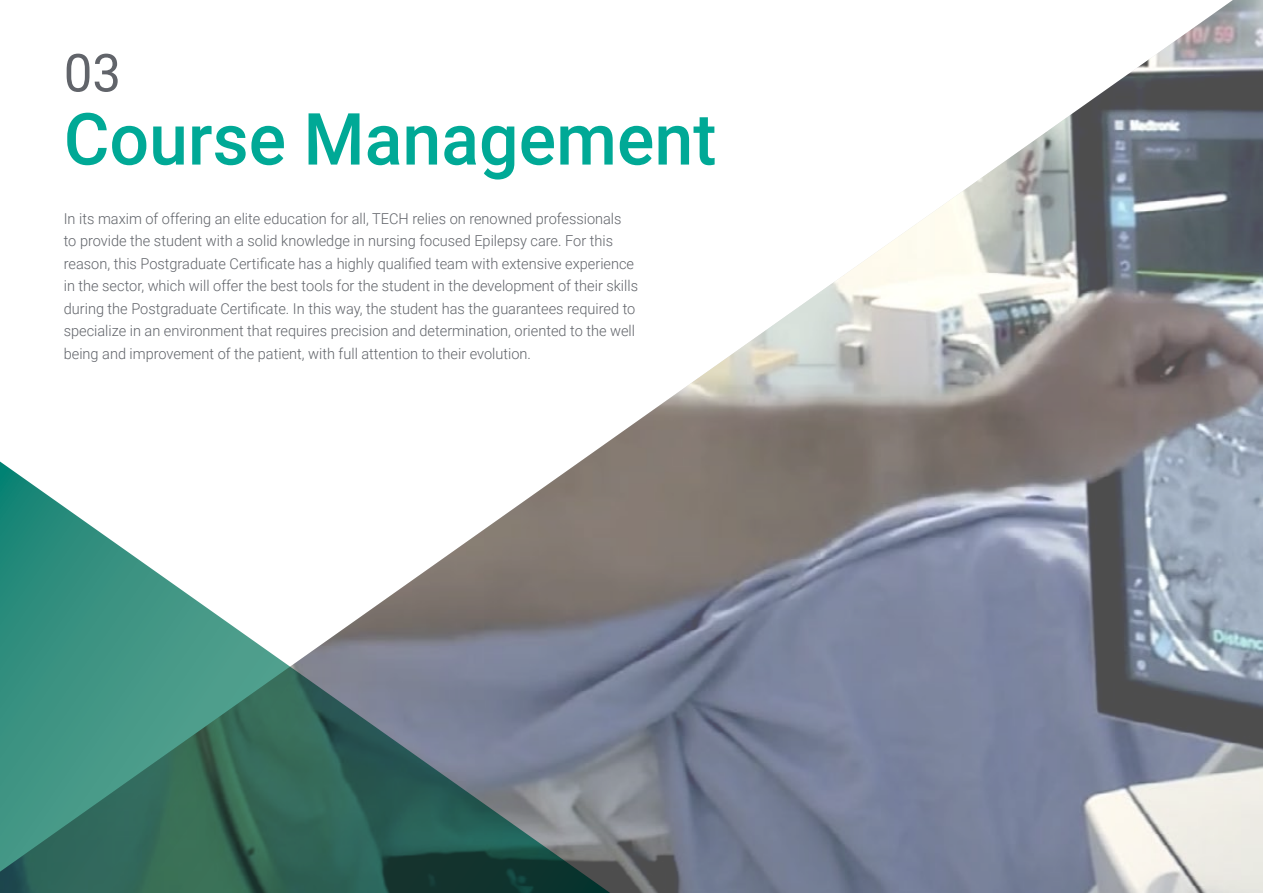
<style>
.page{position:relative;width:1263px;height:893px;background:#fff}
.page>*{position:absolute;margin:0;border:0;box-sizing:border-box;transform-origin:0 0}
.t1{font:500 72px "Roboto";color:#00a996}
.t2{font:52.5px "Roboto";color:#61646a}
.t3{font:300 15px/22.5px "Roboto";color:#61646a}
</style>
<div class="page">
<img style="left:602px;top:0;width:661px;height:893px">
<svg style="left:0;top:446px;width:640px;height:447px"></svg>
<h2 class="t2" style="left:64px;top:36px;width:59px">03</h2>
<h1 class="t1" style="left:64px;top:89px;width:654px">Course Management</h1>
<p class="t3" style="left:64px;top:207px;width:576px">In its maxim of offering an elite education for all, TECH relies on renowned professionals<br>to provide the student with a solid knowledge in nursing focused Epilepsy care. For this reason, this Postgraduate Certificate has a highly qualified team with extensive experience in the sector, which will offer the best tools for the student in the development of their skills during the Postgraduate Certificate. In this way, the student has the guarantees required to specialize in an environment that requires precision and determination, oriented to the well being and improvement of the patient, with full attention to their evolution.</p>
</div>
